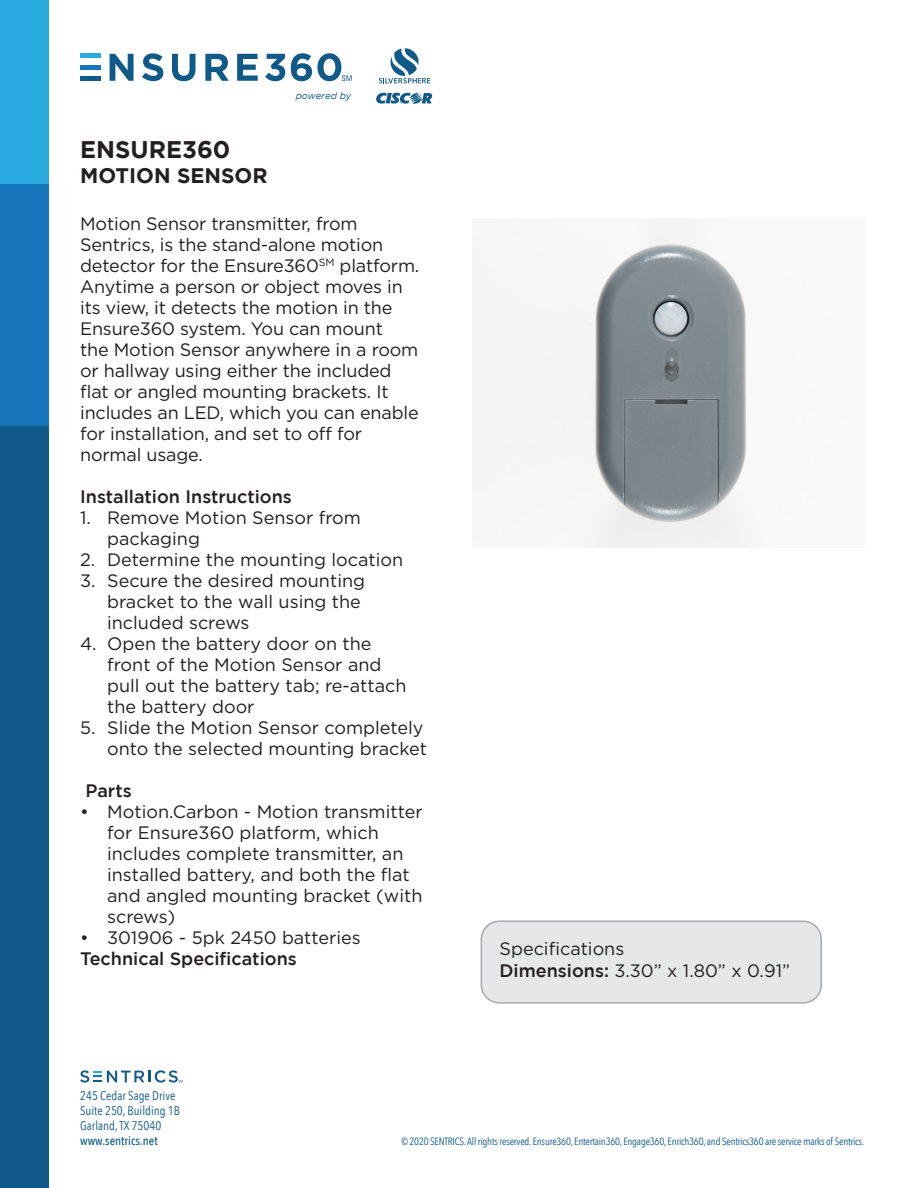
<style>
.page{position:relative;width:918px;height:1188px;background:#fff}
.page>*{position:absolute;margin:0;border:0;box-sizing:border-box;transform-origin:0 0}
.t1{font:700 24px "Gotham";color:#231f20}
.t2{font:700 21px "Gotham";color:#231f20}
.t3{font:18px/21px "Gotham";letter-spacing:-.005em;color:#231f20}
.t4{font:500 18px "Gotham";color:#231f20}
.t5{font:12.6px "Avenir Next Condensed";color:#0f5a89}
.t6{font:500 12.6px "Avenir Next Condensed";color:#0f5a89}
.t7{font:10.5px "Avenir Next Condensed";letter-spacing:-.02em;color:#0f5a89}
.t8{font:italic 9.45px "Gotham";letter-spacing:-.005em;color:#0f5a89}
.s1{font-weight:500}
</style>
<div class="page">
<div style="left:0;top:426px;width:48px;height:762px;background:#0f5a89"></div>
<div style="left:0;top:184px;width:48px;height:242px;background:#1775bc"></div>
<div style="left:0;top:0;width:48px;height:184px;background:#29abe2"></div>
<svg style="left:376px;top:92px;width:57px;height:12px"></svg>
<div style="left:80px;top:76px;width:21px;height:5px;background:#0f5a89"></div>
<hr style="left:80px;top:65px;width:21px;height:4px;background:#1775bc">
<hr style="left:80px;top:54px;width:21px;height:4px;background:#29abe2">
<svg style="left:110px;top:54px;width:24px;height:27px"></svg>
<svg style="left:142px;top:53px;width:21px;height:28px"></svg>
<svg style="left:172px;top:54px;width:24px;height:27px"></svg>
<svg style="left:205px;top:54px;width:24px;height:27px"></svg>
<svg style="left:237px;top:54px;width:21px;height:27px"></svg>
<svg style="left:265px;top:54px;width:20px;height:27px"></svg>
<svg style="left:291px;top:53px;width:61px;height:28px"></svg>
<svg style="left:379px;top:48px;width:51px;height:35px"></svg>
<svg style="left:80px;top:1070px;width:103px;height:13px"></svg>
<div style="left:481px;top:921px;width:340px;height:82px;background:#e6e7e9;border-radius:18px"></div>
<div style="left:481px;top:921px;width:341px;height:83px;border:2px solid #a8a9ad;border-radius:18px"></div>
<img style="left:472px;top:218px;width:278px;height:330px">
<p class="t1" style="left:80px;top:134px;width:152px">ENSURE360</p>
<p class="t2" style="left:80px;top:162px;width:189px">MOTION SENSOR</p>
<p class="t8" style="left:296px;top:90px;width:57px">powered by</p>
<p class="t3" style="left:80px;top:213px;width:341px">Motion Sensor transmitter, from Sentrics, is the stand-alone motion detector for the Ensure360<sup>SM</sup> platform.<br>Anytime a person or object moves in its view, it detects the motion in the Ensure360 system. You can mount<br>the Motion Sensor anywhere in a room or hallway using either the included flat or angled mounting brackets. It includes an LED, which you can enable for installation, and set to off for normal usage.</p>
<p class="t4" style="left:80px;top:485px;width:213px">Installation Instructions</p>
<p class="t3" style="left:107px;top:507px;width:255px;text-indent:-27px">1. Remove Motion Sensor from packaging</p>
<p class="t3" style="left:80px;top:549px;width:325px">2. Determine the mounting location</p>
<p class="t3" style="left:107px;top:570px;width:259px;text-indent:-27px">3. Secure the desired mounting bracket to the wall using the included screws</p>
<p class="t3" style="left:107px;top:633px;width:301px;text-indent:-27px">4. Open the battery door on the front of the Motion Sensor and pull out the battery tab; re-attach the battery door</p>
<p class="t3" style="left:80px;top:717px;width:348px;text-align:right">5. Slide the Motion Sensor completely onto the selected mounting bracket</p>
<p class="t4" style="left:86px;top:779px;width:48px">Parts</p>
<p class="t3" style="left:107px;top:801px;width:317px;text-indent:-27px">• Motion.Carbon - Motion transmitter for Ensure360 platform, which includes complete transmitter, an installed battery, and both the flat and angled mounting bracket (with screws)</p>
<p class="t3" style="left:80px;top:927px;width:282px">• 301906 - 5pk 2450 batteries</p>
<p class="t4" style="left:80px;top:947px;width:218px">Technical Specifications</p>
<p class="t3" style="left:500px;top:938px;width:126px">Specifications</p>
<p class="t3" style="left:500px;top:960px;width:292px"><span class="s1">Dimensions:</span> 3.30” x 1.80” x 0.91”</p>
<p class="t5" style="left:80px;top:1085px;width:97px">245 Cedar Sage Drive</p>
<p class="t5" style="left:80px;top:1100px;width:101px">Suite 250, Building 1B</p>
<p class="t5" style="left:80px;top:1115px;width:83px">Garland, TX 75040</p>
<p class="t6" style="left:80px;top:1133px;width:79px">www.sentrics.net</p>
<p class="t7" style="left:401px;top:1132px;width:464px">© 2020 SENTRICS. All rights reserved. Ensure360, Entertain360, Engage360, Enrich360, and Sentrics360 are service marks of Sentrics.</p>
</div>
